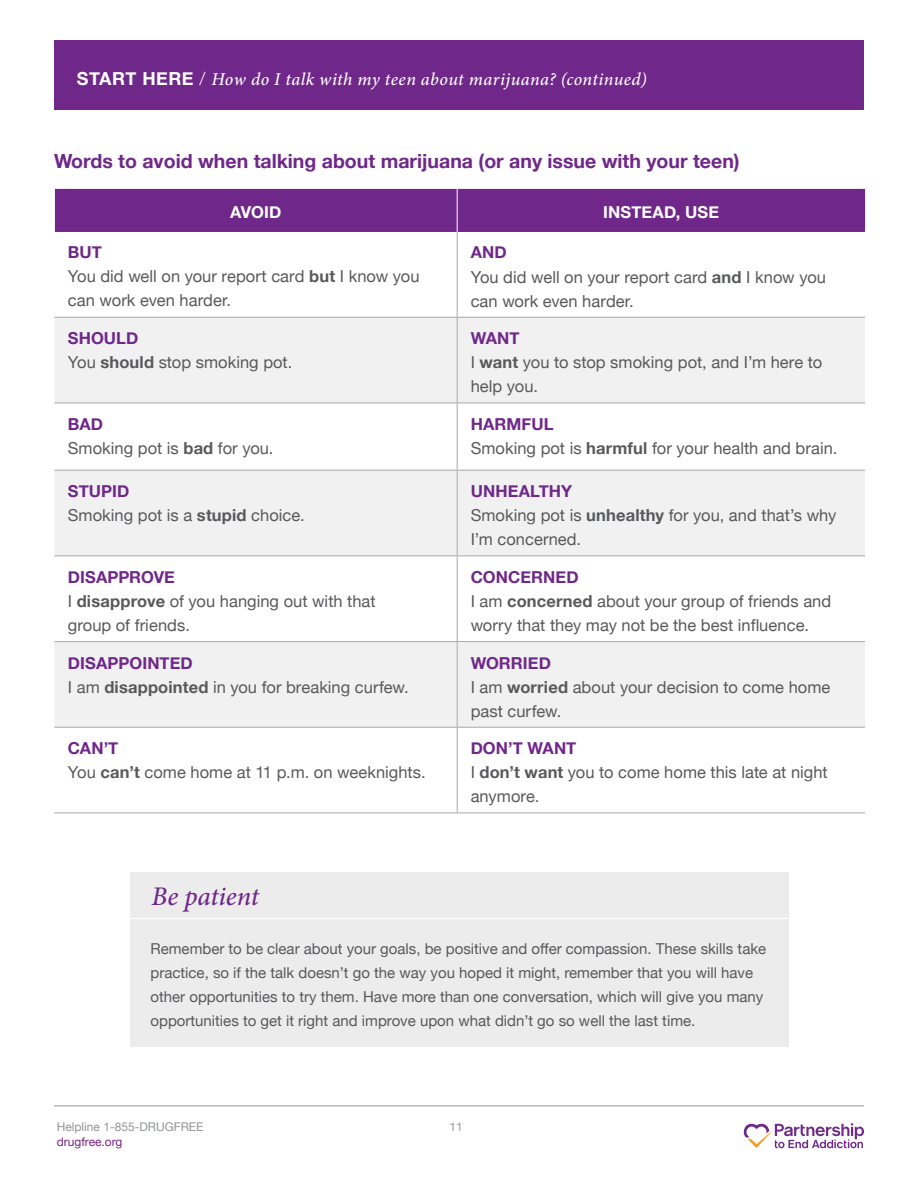
<style>
.page{position:relative;width:918px;height:1188px;background:#fff}
.page>*{position:absolute;margin:0;border:0;box-sizing:border-box;transform-origin:0 0}
.t1{font:italic 500 27px "Minion Pro";letter-spacing:-.005em;color:#6f2789}
.t2{font:700 19.5px "Helvetica Neue";color:#6f2789}
.t3{font:italic 500 18px "Minion Pro";letter-spacing:.02em;color:#fff}
.t4{font:16.5px/24px "Helvetica Neue";color:#58595b}
.t5{font:700 16.5px "Helvetica Neue";letter-spacing:.005em;color:#fff}
.t6{font:15px/24px "Helvetica Neue";color:#58595b}
.t7{font:12px "Helvetica Neue";color:#939598}
.t8{font:12px "Helvetica Neue";color:#772583}
.s1{font-family:"Helvetica Neue";font-weight:700;font-style:normal}
.s2{font-family:"Helvetica Neue";font-weight:300;font-style:normal}
.s3{font-weight:700;color:#6f2789}
.s4{font-weight:700}
</style>
<div class="page">
<hr style="left:54px;top:1106px;width:810px;height:1px;background:#939598">
<svg style="left:743px;top:1123px;width:121px;height:25px"></svg>
<div style="left:54px;top:40px;width:810px;height:70px;background:#6f2789"></div>
<div style="left:55px;top:189px;width:810px;height:43px;background:#6f2789"></div>
<svg style="left:54px;top:318px;width:811px;height:409px;fill:#f1f1f2"></svg>
<hr style="left:457px;top:189px;width:1px;height:43px;background:#fff">
<hr style="left:457px;top:232px;width:1px;height:85px;background:#a7a9ac">
<hr style="left:54px;top:317px;width:403px;height:1px;background:#a7a9ac">
<hr style="left:457px;top:317px;width:408px;height:1px;background:#a7a9ac">
<hr style="left:457px;top:318px;width:1px;height:85px;background:#a7a9ac">
<hr style="left:54px;top:403px;width:403px;height:1px;background:#a7a9ac">
<hr style="left:457px;top:403px;width:408px;height:1px;background:#a7a9ac">
<hr style="left:457px;top:403px;width:1px;height:67px;background:#a7a9ac">
<hr style="left:54px;top:470px;width:403px;height:1px;background:#a7a9ac">
<hr style="left:457px;top:470px;width:408px;height:1px;background:#a7a9ac">
<hr style="left:457px;top:471px;width:1px;height:84px;background:#a7a9ac">
<hr style="left:54px;top:555px;width:403px;height:1px;background:#a7a9ac">
<hr style="left:457px;top:555px;width:408px;height:1px;background:#a7a9ac">
<hr style="left:457px;top:556px;width:1px;height:85px;background:#a7a9ac">
<hr style="left:54px;top:641px;width:403px;height:1px;background:#a7a9ac">
<hr style="left:457px;top:641px;width:408px;height:1px;background:#a7a9ac">
<hr style="left:457px;top:642px;width:1px;height:85px;background:#a7a9ac">
<hr style="left:54px;top:727px;width:403px;height:1px;background:#a7a9ac">
<hr style="left:457px;top:727px;width:408px;height:1px;background:#a7a9ac">
<hr style="left:457px;top:728px;width:1px;height:85px;background:#a7a9ac">
<hr style="left:54px;top:813px;width:403px;height:1px;background:#a7a9ac">
<hr style="left:457px;top:813px;width:408px;height:1px;background:#a7a9ac">
<div style="left:130px;top:920px;width:659px;height:127px;background:#ececed"></div>
<div style="left:130px;top:872px;width:659px;height:46px;background:#ececed"></div>
<p class="t3" style="left:77px;top:67px;width:572px"><span class="s1">START HERE</span> <span class="s2">/</span> How do I talk with my teen about marijuana? (continued)</p>
<p class="t2" style="left:54px;top:146px;width:687px">Words to avoid when talking about marijuana (or any issue with your teen)</p>
<p class="t5" style="left:230px;top:200px;width:52px">AVOID</p>
<p class="t5" style="left:603px;top:200px;width:117px">INSTEAD, USE</p>
<p class="t4" style="left:68px;top:242px;width:353px"><span class="s3">BUT<br></span>You did well on your report card <span class="s4">but</span> I know you can work even harder.</p>
<p class="t4" style="left:471px;top:242px;width:357px"><span class="s3">AND<br></span>You did well on your report card <span class="s4">and</span> I know you can work even harder.</p>
<p class="t4" style="left:68px;top:327px;width:226px"><span class="s3">SHOULD<br></span>You <span class="s4">should</span> stop smoking pot.</p>
<p class="t4" style="left:471px;top:327px;width:353px"><span class="s3">WANT<br></span>I <span class="s4">want</span> you to stop smoking pot, and I’m here to help you.</p>
<p class="t4" style="left:68px;top:413px;width:207px"><span class="s3">BAD<br></span>Smoking pot is <span class="s4">bad</span> for you.</p>
<p class="t4" style="left:471px;top:413px;width:368px"><span class="s3">HARMFUL<br></span>Smoking pot is <span class="s4">harmful</span> for your health and brain.</p>
<p class="t4" style="left:68px;top:480px;width:239px"><span class="s3">STUPID<br></span>Smoking pot is a <span class="s4">stupid</span> choice.</p>
<p class="t4" style="left:471px;top:480px;width:367px"><span class="s3">UNHEALTHY<br></span>Smoking pot is <span class="s4">unhealthy</span> for you, and that’s why<br>I’m concerned.</p>
<p class="t4" style="left:68px;top:566px;width:309px"><span class="s3">DISAPPROVE<br></span>I <span class="s4">disapprove</span> of you hanging out with that group of friends.</p>
<p class="t4" style="left:471px;top:566px;width:362px"><span class="s3">CONCERNED<br></span>I am <span class="s4">concerned</span> about your group of friends and worry that they may not be the best influence.</p>
<p class="t4" style="left:68px;top:652px;width:342px"><span class="s3">DISAPPOINTED<br></span>I am <span class="s4">disappointed</span> in you for breaking curfew.</p>
<p class="t4" style="left:471px;top:652px;width:361px"><span class="s3">WORRIED<br></span>I am <span class="s4">worried</span> about your decision to come home past curfew.</p>
<p class="t4" style="left:68px;top:737px;width:359px"><span class="s3">CAN’T<br></span>You <span class="s4">can’t</span> come home at 11 p.m. on weeknights.</p>
<p class="t4" style="left:471px;top:737px;width:359px"><span class="s3">DON’T WANT<br></span>I <span class="s4">don’t want</span> you to come home this late at night anymore.</p>
<h1 class="t1" style="left:151px;top:878px;width:109px">Be patient</h1>
<p class="t6" style="left:151px;top:938px;width:617px">Remember to be clear about your goals, be positive and offer compassion. These skills take practice, so if the talk doesn’t go the way you hoped it might, remember that you will have other opportunities to try them. Have more than one conversation, which will give you many opportunities to get it right and improve upon what didn’t go so well the last time.</p>
<p class="t7" style="left:57px;top:1118px;width:148px">Helpline 1-855-DRUGFREE</p>
<p class="t8" style="left:57px;top:1133px;width:67px">drugfree.org</p>
<p class="t7" style="left:450px;top:1118px;width:15px">11</p>
</div>
